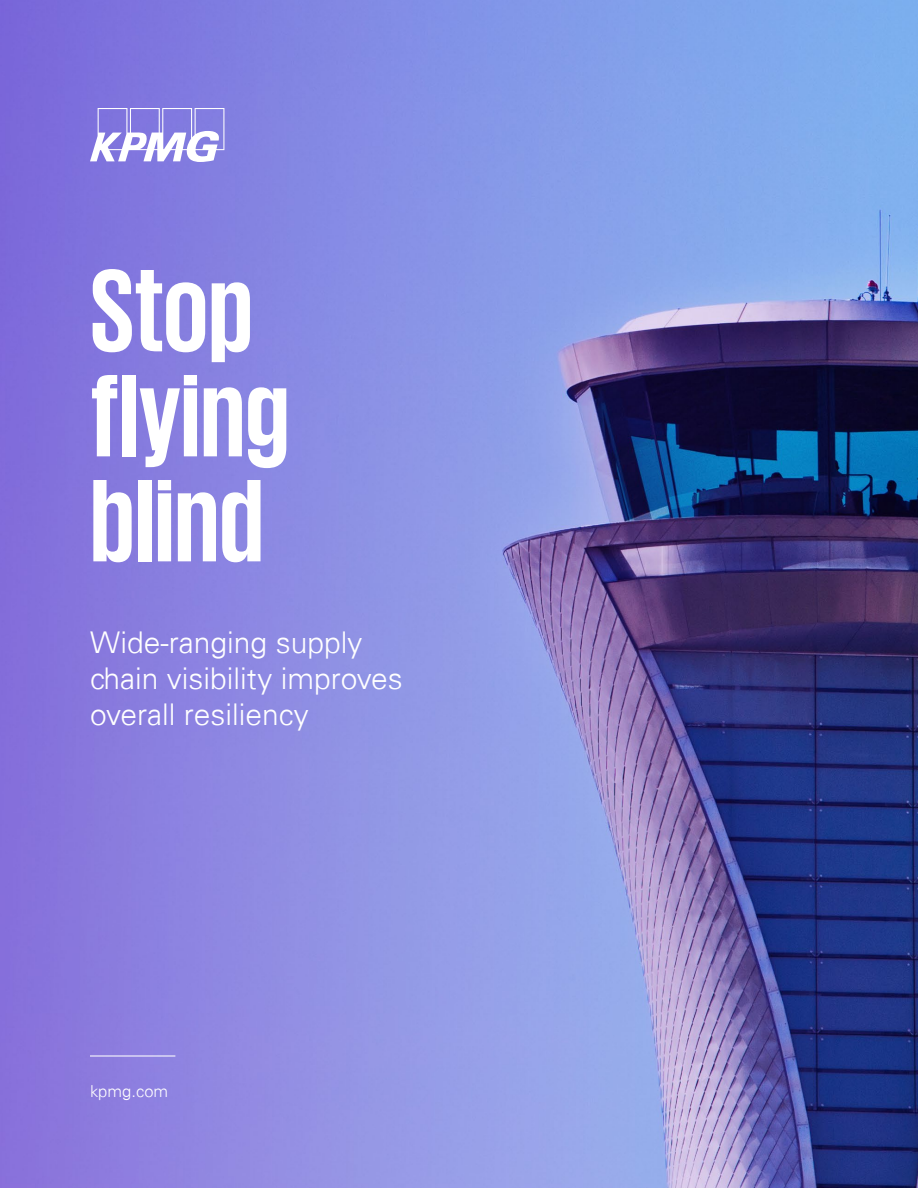
<style>
.page{position:relative;width:918px;height:1188px;background:#fff}
.page>*{position:absolute;margin:0;border:0;box-sizing:border-box;transform-origin:0 0}
.t1{font:700 120px/105px "KPMG";color:#fff}
.t2{font:300 30px/36px "Univers 45";color:#fff}
.t3{font:300 16.5px "Univers 45";color:#fff}
</style>
<div class="page">
<img style="left:0;top:0;width:918px;height:1188px">
<svg style="left:90px;top:108px;width:134px;height:54px"></svg>
<hr style="left:90px;top:1055px;width:85px;height:2px;background:#fff">
<h1 class="t1" style="left:90px;top:254px;width:201px">Stop flying blind</h1>
<p class="t2" style="left:90px;top:624px;width:314px">Wide-ranging supply chain visibility improves overall resiliency</p>
<p class="t3" style="left:90px;top:1081px;width:80px">kpmg.com</p>
</div>
